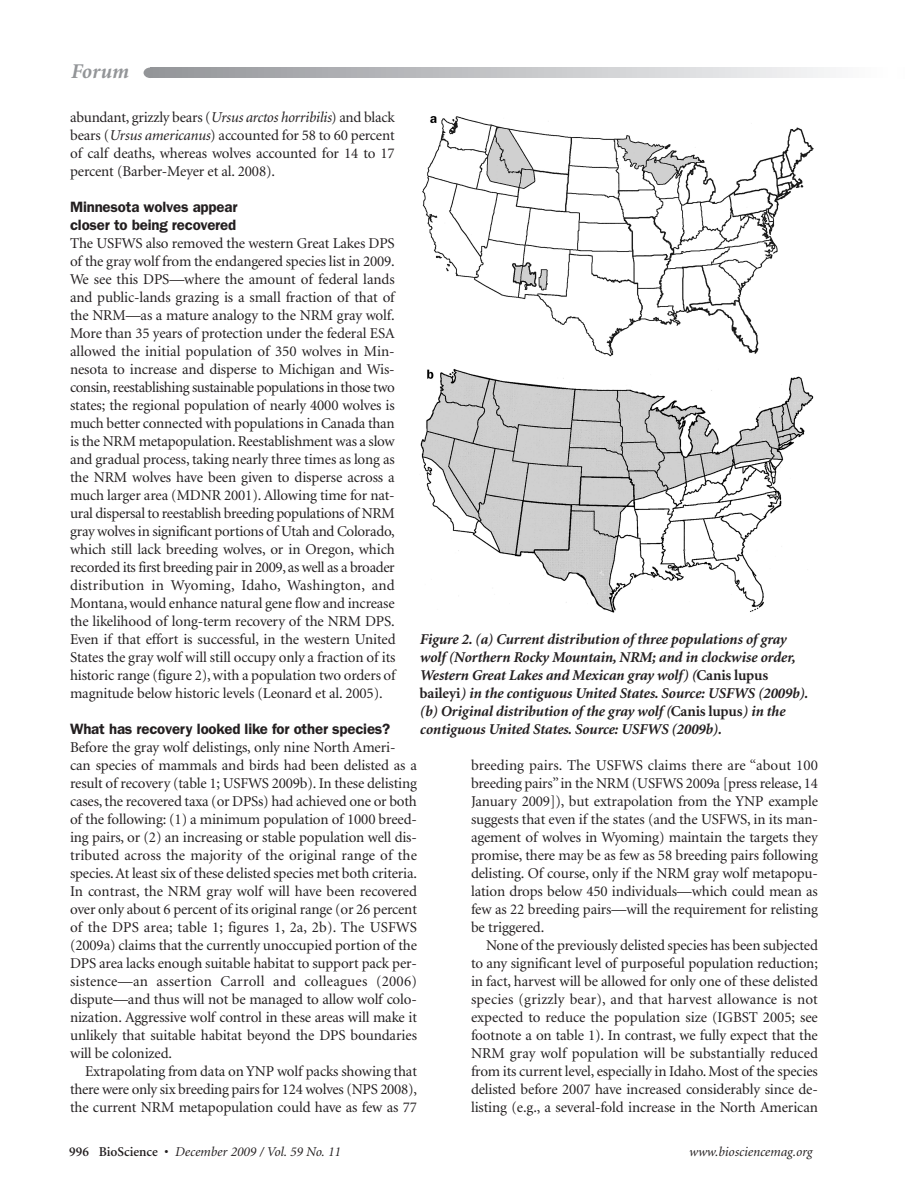
<style>
.page{position:relative;width:905px;height:1202px;background:#fff}
.page>*{position:absolute;margin:0;border:0;box-sizing:border-box;transform-origin:0 0}
.t1{font:italic 700 21px "Minion";color:#939598}
.t2{font:15px/18px "Minion";letter-spacing:-.01em;color:#231f20;text-align:justify}
.t3{font:italic 700 15px/18px "Minion";letter-spacing:-.01em;color:#231f20}
.t4{font:600 15px/18px "Franklin Gothic";letter-spacing:-.01em;color:#231f20}
.t5{font:italic 13.5px "Minion";color:#231f20}
.s1{font-style:italic}
.s2{font-style:normal}
.s3{font-weight:600;font-style:normal}
</style>
<div class="page">
<div style="left:143px;top:67px;width:14px;height:11px;background:#939598;border-radius:50%"></div>
<svg style="left:153px;top:67px;width:677px;height:11px"></svg>
<img style="left:422px;top:116px;width:392px;height:241px">
<img style="left:420px;top:369px;width:394px;height:243px">
<h1 class="t1" style="left:71px;top:63px;width:59px">Forum</h1>
<p class="t2" style="left:70px;top:109px;width:326px">abundant, grizzly bears (<span class="s1">Ursus arctos horribilis</span>) and black bears (<span class="s1">Ursus americanus</span>) accounted for 58 to 60 percent of calf deaths, whereas wolves accounted for 14 to 17 percent (Barber-Meyer et al. 2008).</p>
<p class="t4" style="left:70px;top:199px;width:169px">Minnesota wolves appear closer to being recovered</p>
<p class="t2" style="left:70px;top:235px;width:327px">The USFWS also removed the western Great Lakes DPS of the gray wolf from the endangered species list in 2009.<br>We see this DPS—where the amount of federal lands and public-lands grazing is a small fraction of that of the NRM—as a mature analogy to the NRM gray wolf.<br>More than 35 years of protection under the federal ESA allowed the initial population of 350 wolves in Min&shy;nesota to increase and disperse to Michigan and Wis&shy;consin, reestablishing sustainable populations in those two states; the regional population of nearly 4000 wolves is much better connected with populations in Canada than is the NRM metapopulation.Reestablishment was a slow and gradual process, taking nearly three times as long as the NRM wolves have been given to disperse across a much larger area (MDNR 2001). Allowing time for nat&shy;ural dispersal to reestablish breeding populations of NRM gray wolves in significant portions of Utah and Colorado, which still lack breeding wolves, or in Oregon, which recorded its first breeding pair in 2009, as well as a broader distribution in Wyoming, Idaho, Washington, and Montana, would enhance natural gene flow and increase the likelihood of long-term recovery of the NRM DPS.<br>Even if that effort is successful, in the western United States the gray wolf will still occupy only a fraction of its historic range (figure 2), with a population two orders of magnitude below historic levels (Leonard et al. 2005).</p>
<p class="t4" style="left:70px;top:721px;width:322px">What has recovery looked like for other species?</p>
<p class="t2" style="left:70px;top:739px;width:348px;text-align:left">Before the gray wolf delistings, only nine North Ameri&shy;can species of mammals and birds had been delisted as a result of recovery (table 1; USFWS 2009b). In these delisting cases, the recovered taxa (or DPSs) had achieved one or both of the following: (1) a minimum population of 1000 breed&shy;ing pairs, or (2) an increasing or stable population well dis&shy;tributed across the majority of the original range of the species.At least six of these delisted species met both criteria.<br>In contrast, the NRM gray wolf will have been recovered over only about 6 percent of its original range (or 26 percent of the DPS area; table 1; figures 1, 2a, 2b). The USFWS (2009a) claims that the currently unoccupied portion of the DPS area lacks enough suitable habitat to support pack per&shy;sistence—an assertion Carroll and colleagues (2006) dispute—and thus will not be managed to allow wolf colo&shy;nization. Aggressive wolf control in these areas will make it unlikely that suitable habitat beyond the DPS boundaries will be colonized.</p>
<p class="t2" style="left:70px;top:1063px;width:348px;text-indent:15px">Extrapolating from data on YNP wolf packs showing that there were only six breeding pairs for 124 wolves (NPS 2008), the current NRM metapopulation could have as few as 77</p>
<p class="t3" style="left:419px;top:631px;width:390px">Figure 2. (a) Current distribution of three populations of gray wolf (Northern Rocky Mountain, NRM; and in clockwise order, Western Great Lakes and Mexican gray wolf) (<span class="s2">Canis lupus baileyi</span>) in the contiguous United States. Source: USFWS (2009b). (b) Original distribution of the gray wolf (<span class="s2">Canis lupus</span>) in the contiguous United States. Source: USFWS (2009b).</p>
<p class="t2" style="left:471px;top:757px;width:348px">breeding pairs. The USFWS claims there are “about 100 breeding pairs” in the NRM (USFWS 2009a [press release, 14<br>January 2009]), but extrapolation from the YNP example suggests that even if the states (and the USFWS, in its man&shy;agement of wolves in Wyoming) maintain the targets they promise, there may be as few as 58 breeding pairs following delisting. Of course, only if the NRM gray wolf metapopu&shy;lation drops below 450 individuals—which could mean as few as 22 breeding pairs—will the requirement for relisting be triggered.</p>
<p class="t2" style="left:471px;top:937px;width:348px;text-indent:15px">None of the previously delisted species has been subjected to any significant level of purposeful population reduction; in fact, harvest will be allowed for only one of these delisted species (grizzly bear), and that harvest allowance is not expected to reduce the population size (IGBST 2005; see footnote a on table 1). In contrast, we fully expect that the NRM gray wolf population will be substantially reduced from its current level, especially in Idaho. Most of the species delisted before 2007 have increased considerably since de&shy;listing (e.g., a several-fold increase in the North American</p>
<p class="t5" style="left:69px;top:1146px;width:272px"><span class="s3">996 BioScience •</span> December 2009 / Vol. 59 No. 11</p>
<p class="t5" style="left:688px;top:1146px;width:125px">www.biosciencemag.org</p>
</div>
